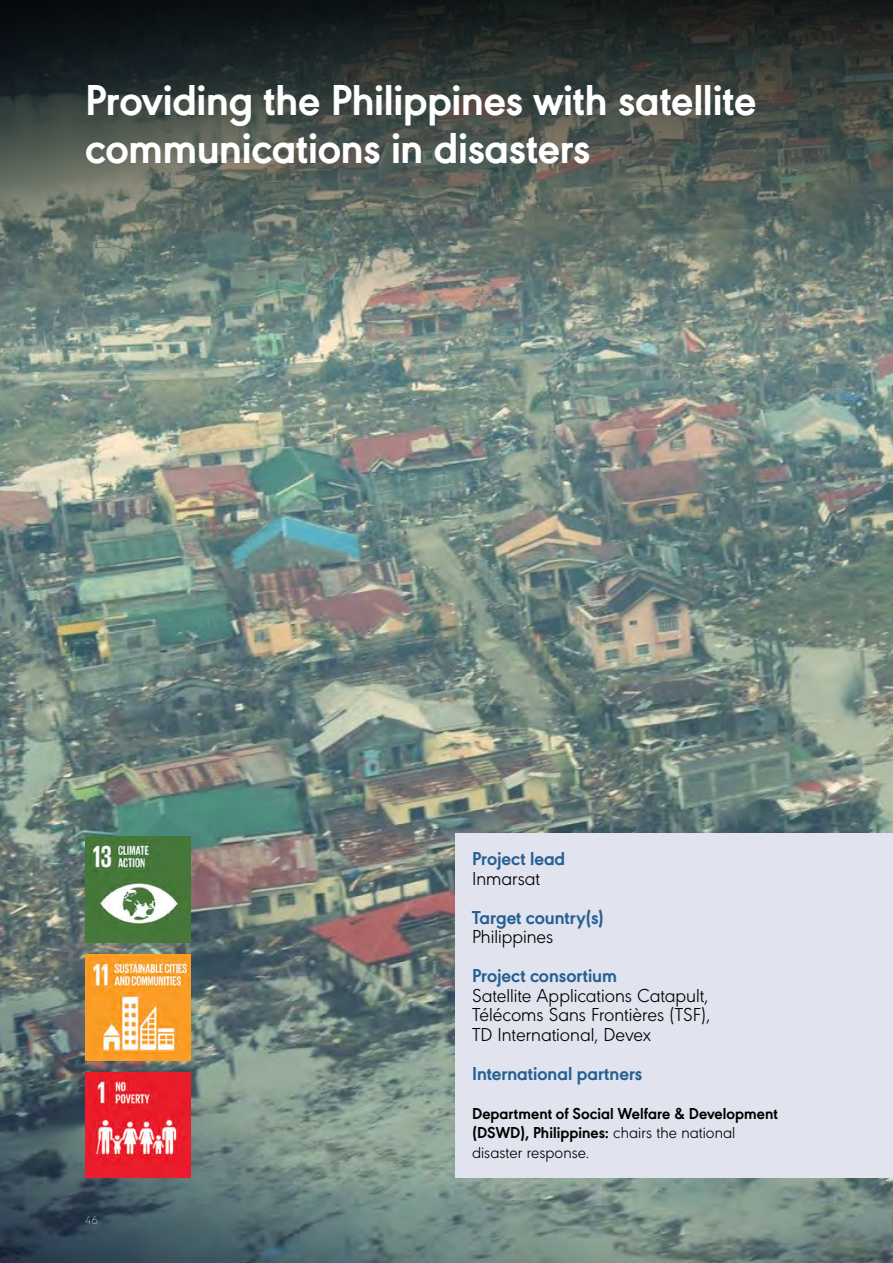
<style>
.page{position:relative;width:893px;height:1263px;background:#fff}
.page>*{position:absolute;margin:0;border:0;box-sizing:border-box;transform-origin:0 0}
.A_Standfirst{font:700 45px/48px "URW Geometric";letter-spacing:-.005em;color:#fff}
.A_Heading{font:300 19.5px/19.5px "URW Geometric";letter-spacing:-.005em;color:#000}
.A_Heading-2{font:700 19.5px/19.5px "URW Geometric";color:#266093}
.Body{font:700 16.5px/19.5px "URW Geometric";color:#000}
.t1{font:100 12px "URW Geometric";color:#fff}
.s1{font-weight:300;color:#000}
.s2{font-weight:700;color:#266093}
.s3{font-weight:300}
</style>
<div class="page">
<img style="left:0;top:339px;width:893px;height:924px">
<div style="left:455px;top:833px;width:438px;height:345px;background:#e1e4ef"></div>
<svg style="left:0;top:0;width:893px;height:339px;background:#515b56"></svg>
<img style="left:85px;top:1072px;width:106px;height:106px">
<img style="left:85px;top:955px;width:106px;height:105px">
<img style="left:85px;top:837px;width:106px;height:105px">
<p class="A_Standfirst" style="left:85px;top:73px;width:673px">Providing the Philippines with satellite communications in disasters</p>
<p class="t1" style="left:85px;top:1212px;width:14px">46</p>
<p class="A_Heading-2" style="left:472px;top:847px;width:95px">Project lead<br><span class="s1">Inmarsat</span></p>
<p class="A_Heading-2" style="left:472px;top:906px;width:134px">Target country(s)<br><span class="s1">Philippines</span></p>
<p class="A_Heading" style="left:472px;top:964px;width:240px"><span class="s2">Project consortium<br></span>Satellite Applications Catapult,<br>Télécoms Sans Frontières (TSF),<br>TD International, Devex</p>
<p class="A_Heading-2" style="left:472px;top:1062px;width:172px">International partners</p>
<p class="Body" style="left:472px;top:1102px;width:307px">Department of Social Welfare &amp; Development (DSWD), Philippines: <span class="s3">chairs the national disaster response.</span></p>
</div>
